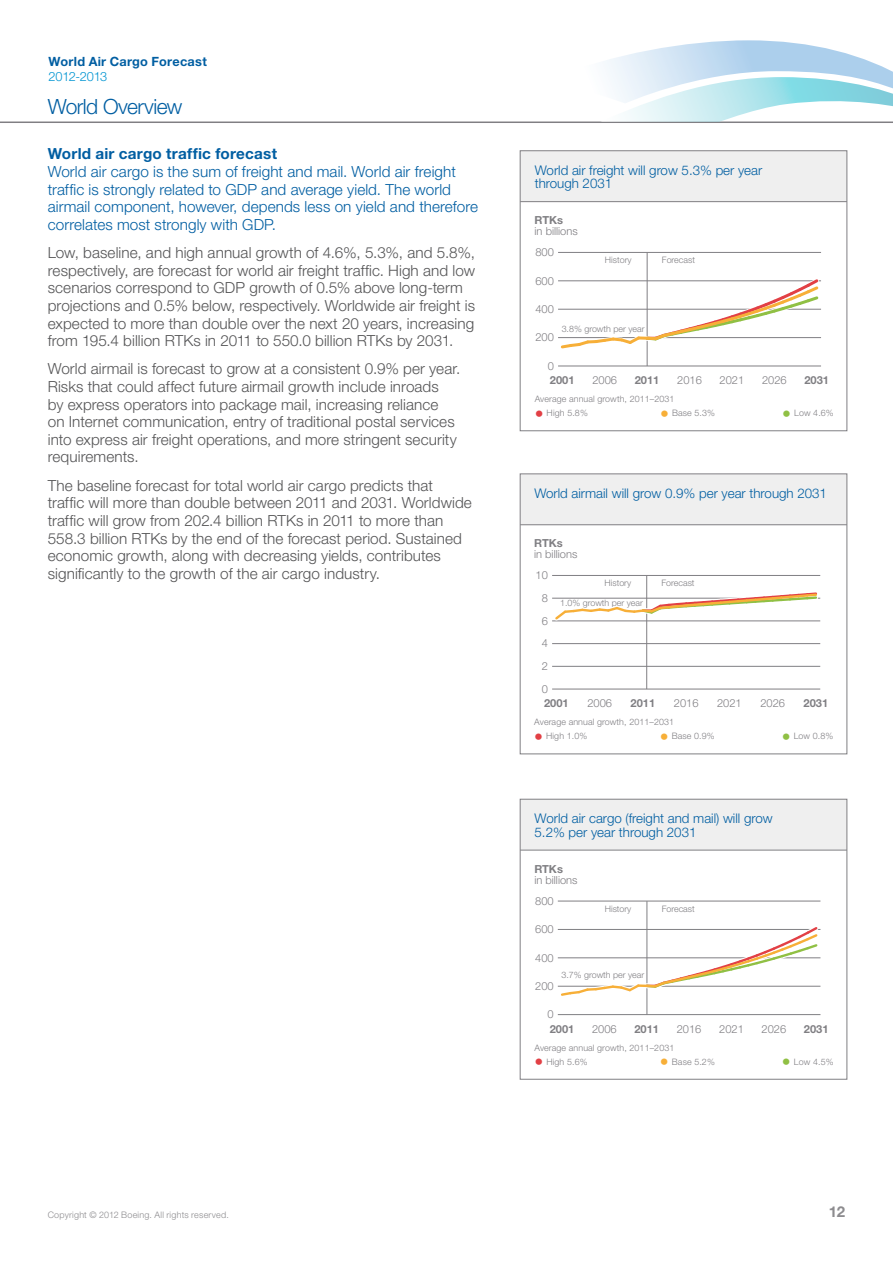
<style>
.page{position:relative;width:893px;height:1263px;background:#fff}
.page>*{position:absolute;margin:0;border:0;box-sizing:border-box;transform-origin:0 0}
.t1{font:300 21px "Helvetica Neue LT Std";letter-spacing:-.025em;color:#005ea2}
.t2{font:300 15.3px/17.5px "Helvetica Neue LT Std";letter-spacing:.005em;color:#545455}
.t3{font:300 15.3px/17.5px "Helvetica Neue LT Std";letter-spacing:.005em;color:#005ea2}
.t4{font:700 15.3px "Helvetica Neue LT Std";letter-spacing:.015em;color:#005ea2}
.t5{font:700 15px "Helvetica Neue LT Std";color:#8d8c8f}
.t6{font:300 13.35px/14px "Helvetica Neue LT Std";color:#005ea2}
.t7{font:700 12.75px "Helvetica Neue LT Std";letter-spacing:.02em;color:#005ea2}
.t8{font:300 12.75px "Helvetica Neue LT Std";letter-spacing:-.025em;color:#0095d2}
.t9{font:300 11.1px "Helvetica Neue LT Std";color:#807f83}
.t10{font:700 11.1px "Helvetica Neue LT Std";color:#807f83}
.t11{font:300 9px "Helvetica Neue LT Std";letter-spacing:.025em;color:#8d8c8f}
.t12{font:300 8.85px "Helvetica Neue LT Std";letter-spacing:.01em;color:#807f83}
.s1{font-size:17.7px;color:#e24045}
.s2{font-size:17.7px;color:#f7af38}
.s3{font-size:17.7px;color:#90c044}
</style>
<div class="page">
<hr style="left:0;top:122px;width:893px;height:1px;background:#807f83">
<svg style="left:552px;top:40px;width:341px;height:82px"></svg>
<hr style="left:552px;top:689px;width:268px;height:1px;background:#807f83">
<hr style="left:552px;top:666px;width:268px;height:1px;background:#807f83">
<hr style="left:552px;top:643px;width:268px;height:1px;background:#807f83">
<hr style="left:552px;top:575px;width:268px;height:1px;background:#807f83">
<div style="left:520px;top:474px;width:327px;height:51px;background:#efefef"></div>
<hr style="left:520px;top:524px;width:327px;height:1px;background:#807f83">
<div style="left:520px;top:474px;width:327px;height:280px;border:1px solid #807f83"></div>
<div style="left:520px;top:151px;width:327px;height:51px;background:#efefef"></div>
<hr style="left:520px;top:201px;width:327px;height:1px;background:#807f83">
<div style="left:520px;top:151px;width:327px;height:280px;border:1px solid #807f83"></div>
<hr style="left:647px;top:252px;width:1px;height:114px;background:#807f83">
<hr style="left:558px;top:366px;width:263px;height:1px;background:#807f83">
<hr style="left:558px;top:252px;width:263px;height:1px;background:#807f83">
<hr style="left:646px;top:575px;width:1px;height:114px;background:#807f83">
<svg style="left:558px;top:275px;width:263px;height:77px"></svg>
<svg style="left:552px;top:589px;width:269px;height:36px"></svg>
<hr style="left:558px;top:1014px;width:262px;height:1px;background:#807f83">
<hr style="left:558px;top:901px;width:262px;height:1px;background:#807f83">
<div style="left:520px;top:799px;width:327px;height:51px;background:#efefef"></div>
<hr style="left:520px;top:850px;width:327px;height:1px;background:#807f83">
<div style="left:520px;top:799px;width:327px;height:280px;border:1px solid #807f83"></div>
<hr style="left:647px;top:901px;width:1px;height:114px;background:#807f83">
<svg style="left:557px;top:922px;width:264px;height:78px"></svg>
<p class="t7" style="left:49px;top:53px;width:160px">World Air Cargo Forecast</p>
<p class="t8" style="left:49px;top:68px;width:60px">2012-2013</p>
<h1 class="t1" style="left:48px;top:94px;width:136px">World Overview</h1>
<p class="t4" style="left:48px;top:145px;width:231px">World air cargo traffic forecast</p>
<p class="t3" style="left:48px;top:162px;width:432px">World air cargo is the sum of freight and mail. World air freight traffic is strongly related to GDP and average yield. The world airmail component, however, depends less on yield and therefore correlates most strongly with GDP.</p>
<p class="t2" style="left:48px;top:244px;width:429px">Low, baseline, and high annual growth of 4.6%, 5.3%, and 5.8%, respectively, are forecast for world air freight traffic. High and low scenarios correspond to GDP growth of 0.5% above long-term projections and 0.5% below, respectively. Worldwide air freight is expected to more than double over the next 20 years, increasing from 195.4 billion RTKs in 2011 to 550.0 billion RTKs by 2031.</p>
<p class="t2" style="left:48px;top:360px;width:414px">World airmail is forecast to grow at a consistent 0.9% per year.<br>Risks that could affect future airmail growth include inroads<br>by express operators into package mail, increasing reliance<br>on Internet communication, entry of traditional postal services into express air freight operations, and more stringent security requirements.</p>
<p class="t2" style="left:48px;top:476px;width:426px">The baseline forecast for total world air cargo predicts that traffic will more than double between 2011 and 2031. Worldwide traffic will grow from 202.4 billion RTKs in 2011 to more than 558.3 billion RTKs by the end of the forecast period. Sustained economic growth, along with decreasing yields, contributes significantly to the growth of the air cargo industry.</p>
<p class="t6" style="left:535px;top:163px;width:229px">World air freight will grow 5.3% per year through 2031</p>
<p class="t10" style="left:535px;top:213px;width:30px">RTKs</p>
<p class="t9" style="left:535px;top:224px;width:45px">in billions</p>
<p class="t9" style="left:535px;top:245px;width:20px">800</p>
<p class="t9" style="left:535px;top:274px;width:20px">600</p>
<p class="t9" style="left:535px;top:302px;width:20px">400</p>
<p class="t12" style="left:605px;top:255px;width:28px">History</p>
<p class="t12" style="left:662px;top:255px;width:35px">Forecast</p>
<p class="t9" style="left:535px;top:331px;width:20px">200</p>
<p class="t9" style="left:548px;top:359px;width:8px">0</p>
<p class="t12" style="left:562px;top:324px;width:84px">3.8% growth per year</p>
<p class="t10" style="left:550px;top:373px;width:26px">2001</p>
<p class="t9" style="left:592px;top:373px;width:26px">2006</p>
<p class="t10" style="left:635px;top:373px;width:26px">2011</p>
<p class="t9" style="left:677px;top:373px;width:26px">2016</p>
<p class="t9" style="left:720px;top:373px;width:26px">2021</p>
<p class="t9" style="left:762px;top:373px;width:26px">2026</p>
<p class="t10" style="left:804px;top:373px;width:26px">2031</p>
<p class="t12" style="left:535px;top:393px;width:141px">Average annual growth, 2011–2031</p>
<p class="t12" style="left:535px;top:408px;width:55px"><span class="s1">•</span> High 5.8%</p>
<p class="t12" style="left:660px;top:408px;width:56px"><span class="s2">•</span> Base 5.3%</p>
<p class="t12" style="left:782px;top:408px;width:53px"><span class="s3">•</span> Low 4.6%</p>
<p class="t6" style="left:534px;top:486px;width:294px">World airmail will grow 0.9% per year through 2031</p>
<p class="t10" style="left:534px;top:536px;width:30px">RTKs</p>
<p class="t9" style="left:534px;top:547px;width:45px">in billions</p>
<p class="t9" style="left:536px;top:568px;width:14px">10</p>
<p class="t12" style="left:605px;top:578px;width:28px">History</p>
<p class="t12" style="left:661px;top:578px;width:35px">Forecast</p>
<p class="t9" style="left:542px;top:591px;width:8px">8</p>
<p class="t9" style="left:542px;top:614px;width:8px">6</p>
<p class="t9" style="left:542px;top:637px;width:8px">4</p>
<p class="t9" style="left:542px;top:659px;width:8px">2</p>
<p class="t9" style="left:542px;top:682px;width:8px">0</p>
<p class="t12" style="left:560px;top:597px;width:84px">1.0% growth per year</p>
<p class="t10" style="left:544px;top:696px;width:26px">2001</p>
<p class="t9" style="left:587px;top:696px;width:26px">2006</p>
<p class="t10" style="left:631px;top:696px;width:26px">2011</p>
<p class="t9" style="left:674px;top:696px;width:26px">2016</p>
<p class="t9" style="left:717px;top:696px;width:26px">2021</p>
<p class="t9" style="left:760px;top:696px;width:26px">2026</p>
<p class="t10" style="left:804px;top:696px;width:26px">2031</p>
<p class="t12" style="left:534px;top:716px;width:141px">Average annual growth, 2011–2031</p>
<p class="t12" style="left:534px;top:731px;width:55px"><span class="s1">•</span> High 1.0%</p>
<p class="t12" style="left:660px;top:731px;width:56px"><span class="s2">•</span> Base 0.9%</p>
<p class="t12" style="left:782px;top:731px;width:53px"><span class="s3">•</span> Low 0.8%</p>
<p class="t6" style="left:535px;top:811px;width:240px">World air cargo (freight and mail) will grow<br>5.2% per year through 2031</p>
<p class="t10" style="left:534px;top:862px;width:30px">RTKs</p>
<p class="t9" style="left:534px;top:873px;width:45px">in billions</p>
<p class="t9" style="left:535px;top:894px;width:20px">800</p>
<p class="t9" style="left:535px;top:922px;width:20px">600</p>
<p class="t9" style="left:535px;top:951px;width:20px">400</p>
<p class="t12" style="left:605px;top:903px;width:28px">History</p>
<p class="t12" style="left:662px;top:903px;width:35px">Forecast</p>
<p class="t9" style="left:535px;top:979px;width:20px">200</p>
<p class="t9" style="left:547px;top:1007px;width:8px">0</p>
<p class="t12" style="left:561px;top:970px;width:84px">3.7% growth per year</p>
<p class="t10" style="left:550px;top:1022px;width:26px">2001</p>
<p class="t9" style="left:592px;top:1022px;width:26px">2006</p>
<p class="t10" style="left:634px;top:1022px;width:26px">2011</p>
<p class="t9" style="left:677px;top:1022px;width:26px">2016</p>
<p class="t9" style="left:719px;top:1022px;width:26px">2021</p>
<p class="t9" style="left:761px;top:1022px;width:26px">2026</p>
<p class="t10" style="left:804px;top:1022px;width:26px">2031</p>
<p class="t12" style="left:534px;top:1042px;width:141px">Average annual growth, 2011–2031</p>
<p class="t12" style="left:534px;top:1056px;width:55px"><span class="s1">•</span> High 5.6%</p>
<p class="t12" style="left:660px;top:1056px;width:56px"><span class="s2">•</span> Base 5.2%</p>
<p class="t12" style="left:782px;top:1056px;width:53px"><span class="s3">•</span> Low 4.5%</p>
<p class="t11" style="left:48px;top:1209px;width:183px">Copyright © 2012 Boeing. All rights reserved.</p>
<p class="t5" style="left:829px;top:1202px;width:18px">12</p>
</div>
